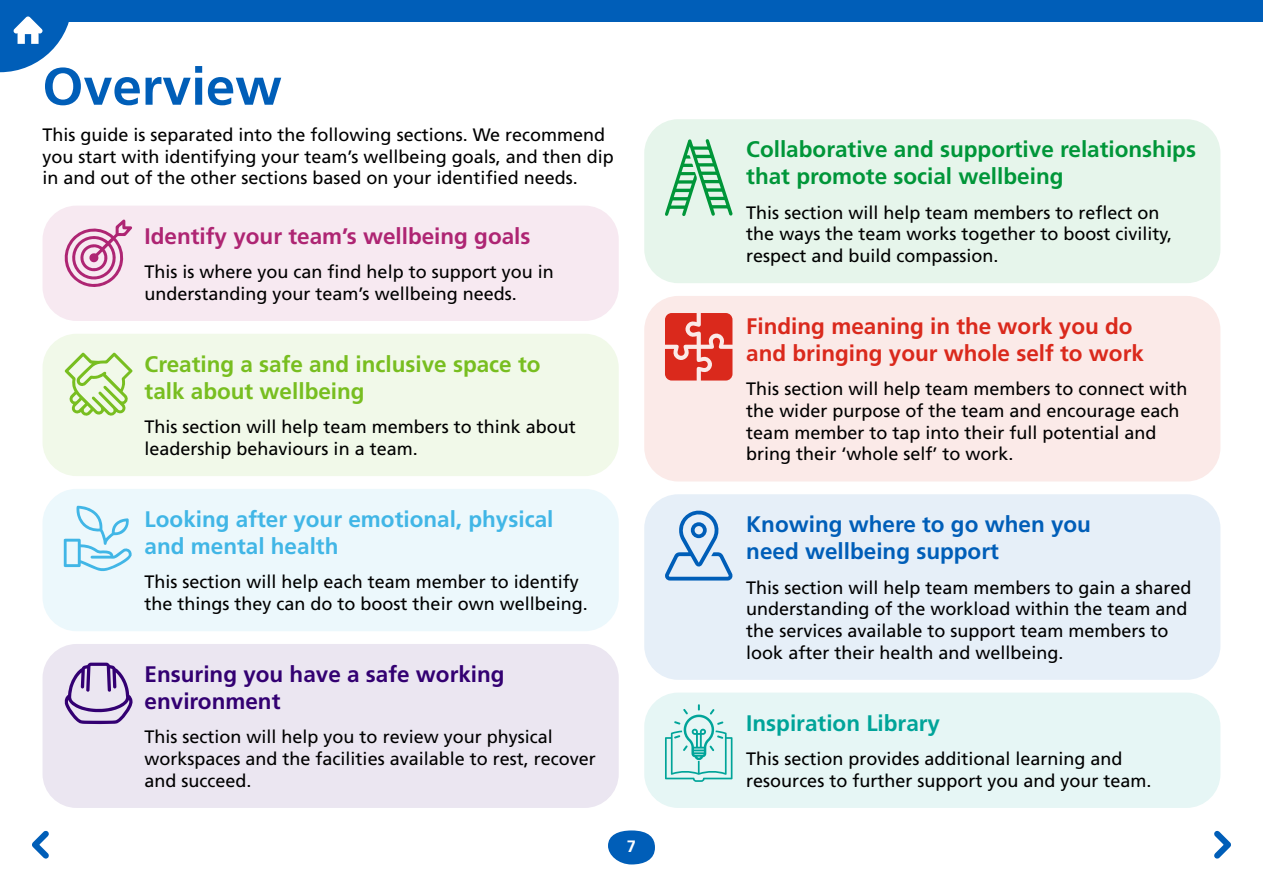
<style>
.page{position:relative;width:1263px;height:893px;background:#fff}
.page>*{position:absolute;margin:0;border:0;box-sizing:border-box;transform-origin:0 0}
.Case_Study_Header_2{font:700 52.5px "Frutiger LT Std";color:#005eb8}
.Body_12pt_-_Black{font:700 22.5px/27px "Frutiger LT Std";color:#009639}
.Body_12pt_-_Black-2{font:700 22.5px/27px "Frutiger LT Std";color:#da291c}
.Body_12pt_-_Black-3{font:700 22.5px/27px "Frutiger LT Std";color:#78be20}
.Body_12pt_-_Black-4{font:700 22.5px/27px "Frutiger LT Std";color:#41b6e6}
.Body_12pt_-_Black-5{font:700 22.5px/27px "Frutiger LT Std";color:#005eb8}
.Body_12pt_-_Black-6{font:700 22.5px/27px "Frutiger LT Std";color:#330072}
.Body_12pt_-_Black-7{font:700 22.5px "Frutiger LT Std";color:#ae2573}
.Body_12pt_-_Black-8{font:700 22.5px "Frutiger LT Std";color:#00a499}
.Body_12pt_-_Black-9{font:18px/21.6px "Frutiger LT Std";color:#000}
.t1{font:700 16.5px "Frutiger LT Std";color:#fff}
</style>
<div class="page">
<div style="left:43px;top:206px;width:576px;height:115px;background:#f7e9f1;border-radius:34px"></div>
<div style="left:644px;top:119px;width:576px;height:164px;background:#e6f5eb;border-radius:34px"></div>
<div style="left:43px;top:334px;width:576px;height:142px;background:#f1f9e9;border-radius:34px"></div>
<div style="left:644px;top:296px;width:576px;height:185px;background:#fbeae8;border-radius:34px"></div>
<div style="left:43px;top:644px;width:576px;height:164px;background:#ebe6f1;border-radius:34px"></div>
<div style="left:644px;top:693px;width:576px;height:115px;background:#e6f6f5;border-radius:34px"></div>
<div style="left:43px;top:489px;width:576px;height:142px;background:#ecf8fc;border-radius:34px"></div>
<div style="left:644px;top:494px;width:576px;height:186px;background:#e6eff8;border-radius:34px"></div>
<svg style="left:64px;top:219px;width:68px;height:68px"></svg>
<svg style="left:64px;top:352px;width:69px;height:64px"></svg>
<svg style="left:64px;top:506px;width:68px;height:65px"></svg>
<svg style="left:64px;top:663px;width:69px;height:61px"></svg>
<svg style="left:665px;top:139px;width:68px;height:77px"></svg>
<svg style="left:665px;top:313px;width:67px;height:68px"></svg>
<svg style="left:665px;top:510px;width:68px;height:71px"></svg>
<svg style="left:665px;top:704px;width:67px;height:78px"></svg>
<svg style="left:608px;top:830px;width:47px;height:34px"></svg>
<svg style="left:32px;top:830px;width:17px;height:29px"></svg>
<svg style="left:1214px;top:830px;width:17px;height:29px"></svg>
<div style="left:0;top:0;width:1263px;height:21px;background:#005eb8"></div>
<svg style="left:0;top:16px;width:72px;height:56px"></svg>
<p class="Case_Study_Header_2" style="left:43px;top:56px;width:241px">Overview</p>
<p class="Body_12pt_-_Black-9" style="left:43px;top:124px;width:573px">This guide is separated into the following sections. We recommend you start with identifying your team’s wellbeing goals, and then dip in and out of the other sections based on your identified needs.</p>
<p class="Body_12pt_-_Black-7" style="left:145px;top:223px;width:387px">Identify your team’s wellbeing goals</p>
<p class="Body_12pt_-_Black-9" style="left:145px;top:261px;width:411px">This is where you can find help to support you in understanding your team’s wellbeing needs.</p>
<p class="Body_12pt_-_Black-3" style="left:145px;top:351px;width:397px">Creating a safe and inclusive space to talk about wellbeing</p>
<p class="Body_12pt_-_Black-9" style="left:145px;top:416px;width:433px">This section will help team members to think about leadership behaviours in a team.</p>
<p class="Body_12pt_-_Black-4" style="left:145px;top:506px;width:410px">Looking after your emotional, physical and mental health</p>
<p class="Body_12pt_-_Black-9" style="left:145px;top:571px;width:445px">This section will help each team member to identify the things they can do to boost their own wellbeing.</p>
<p class="Body_12pt_-_Black-6" style="left:145px;top:661px;width:362px">Ensuring you have a safe working environment</p>
<p class="Body_12pt_-_Black-9" style="left:145px;top:726px;width:453px">This section will help you to review your physical workspaces and the facilities available to rest, recover and succeed.</p>
<p class="t1" style="left:627px;top:837px;width:11px">7</p>
<p class="Body_12pt_-_Black" style="left:746px;top:136px;width:451px">Collaborative and supportive relationships that promote social wellbeing</p>
<p class="Body_12pt_-_Black-9" style="left:746px;top:202px;width:427px">This section will help team members to reflect on the ways the team works together to boost civility, respect and build compassion.</p>
<p class="Body_12pt_-_Black-2" style="left:746px;top:313px;width:399px">Finding meaning in the work you do and bringing your whole self to work</p>
<p class="Body_12pt_-_Black-9" style="left:746px;top:378px;width:443px">This section will help team members to connect with the wider purpose of the team and encourage each team member to tap into their full potential and bring their ‘whole self’ to work.</p>
<p class="Body_12pt_-_Black-5" style="left:746px;top:511px;width:346px">Knowing where to go when you need wellbeing support</p>
<p class="Body_12pt_-_Black-9" style="left:746px;top:577px;width:447px">This section will help team members to gain a shared understanding of the workload within the team and the services available to support team members to look after their health and wellbeing.</p>
<p class="Body_12pt_-_Black-8" style="left:746px;top:710px;width:195px">Inspiration Library</p>
<p class="Body_12pt_-_Black-9" style="left:746px;top:748px;width:407px">This section provides additional learning and resources to further support you and your team.</p>
</div>
